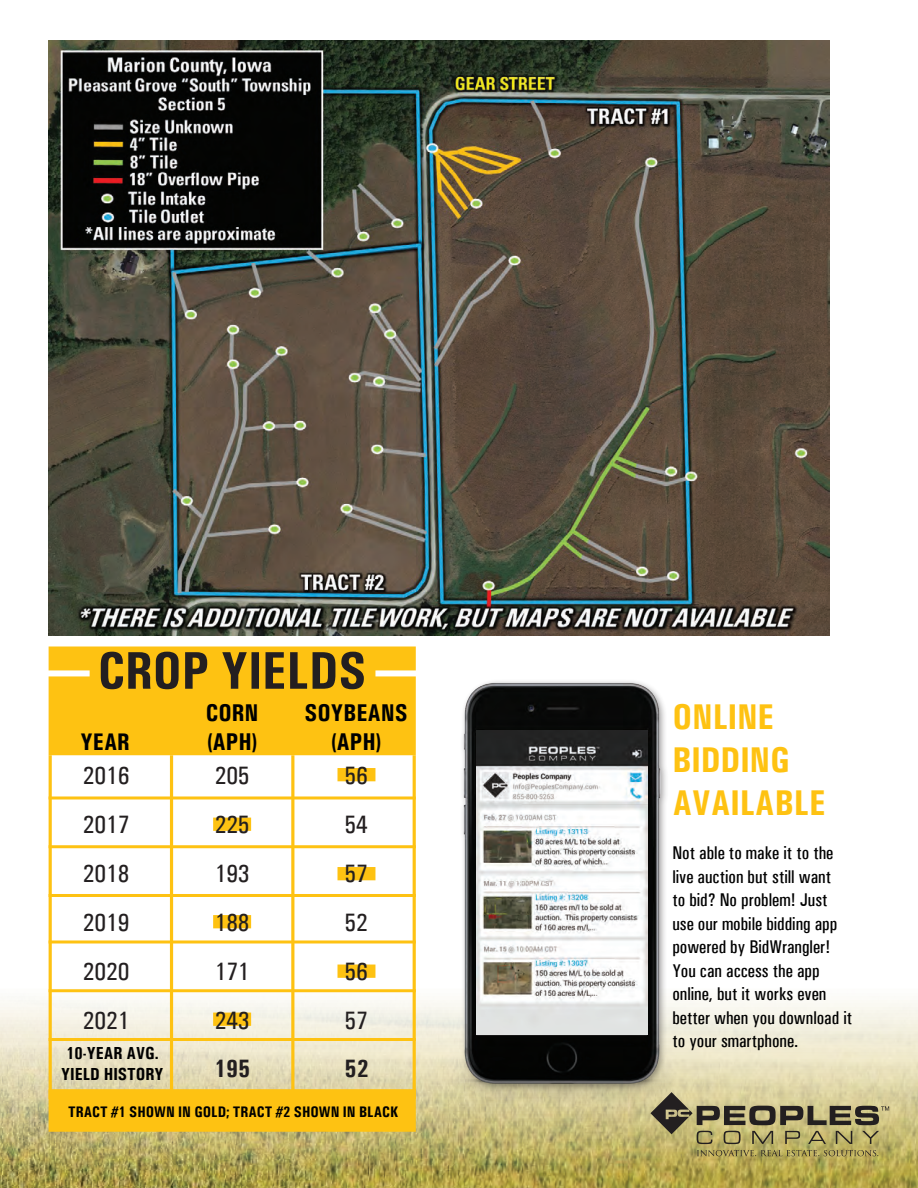
<style>
.page{position:relative;width:918px;height:1188px;background:#fff}
.page>*{position:absolute;margin:0;border:0;box-sizing:border-box;transform-origin:0 0}
.t1{font:700 condensed 53.1px "Univers";color:#231f20}
.t2{font:700 condensed 35.85px "Univers";color:#fec212}
.t3{font:500 condensed 25.2px "Univers";color:#231f20}
.t4{font:700 condensed 25.2px "Univers";color:#231f20}
.t5{font:700 condensed 24.3px "Univers";color:#000}
.t6{font:700 condensed 24px "Univers";color:#000}
.t7{font:500 condensed 18.45px/23.5px "Univers";color:#000}
.t8{font:700 condensed 17.55px/21px "Univers";color:#000}
.t9{font:700 condensed 15.3px "Univers";color:#000}
</style>
<div class="page">
<img style="left:0;top:989px;width:918px;height:199px">
<svg style="left:650px;top:1092px;width:239px;height:52px"></svg>
<svg style="left:697px;top:1150px;width:181px;height:6px"></svg>
<img style="left:49px;top:40px;width:780px;height:596px">
<div style="left:49px;top:646px;width:367px;height:109px;background:#fec212;border:3px solid #fec212"></div>
<hr style="left:170px;top:755px;width:3px;height:344px;background:#fec212">
<hr style="left:291px;top:755px;width:3px;height:344px;background:#fec212">
<hr style="left:49px;top:755px;width:3px;height:344px;background:#fec212">
<hr style="left:413px;top:755px;width:3px;height:344px;background:#fec212">
<hr style="left:49px;top:796px;width:367px;height:3px;background:#fec212">
<hr style="left:49px;top:845px;width:367px;height:3px;background:#fec212">
<hr style="left:49px;top:894px;width:367px;height:3px;background:#fec212">
<div style="left:213px;top:818px;width:38px;height:13px;background:#fec212;border:3px solid #fec212"></div>
<div style="left:338px;top:867px;width:37px;height:13px;background:#fec212"></div>
<hr style="left:49px;top:940px;width:367px;height:3px;background:#fec212">
<hr style="left:49px;top:989px;width:367px;height:3px;background:#fec212">
<div style="left:213px;top:915px;width:38px;height:13px;background:#fec212;border:3px solid #fec212"></div>
<hr style="left:49px;top:1038px;width:367px;height:3px;background:#fec212">
<div style="left:338px;top:768px;width:37px;height:13px;background:#fec212"></div>
<div style="left:213px;top:1013px;width:38px;height:13px;background:#fec212;border:3px solid #fec212"></div>
<div style="left:338px;top:965px;width:37px;height:13px;background:#fec212;border:3px solid #fec212"></div>
<div style="left:49px;top:1089px;width:367px;height:43px;background:#fec212;border:3px solid #fec212"></div>
<div style="left:35px;top:670px;width:55px;height:6px;background:#fff"></div>
<div style="left:375px;top:670px;width:55px;height:6px;background:#fff"></div>
<img style="left:439px;top:681px;width:246px;height:443px">
<img style="left:477px;top:731px;width:171px;height:303px">
<p class="t1" style="left:98px;top:638px;width:270px">CROP YIELDS</p>
<p class="t6" style="left:81px;top:727px;width:51px">YEAR</p>
<p class="t3" style="left:83px;top:761px;width:48px">2016</p>
<p class="t3" style="left:83px;top:810px;width:48px">2017</p>
<p class="t3" style="left:83px;top:858px;width:48px">2018</p>
<p class="t3" style="left:83px;top:907px;width:48px">2019</p>
<p class="t3" style="left:83px;top:956px;width:48px">2020</p>
<p class="t3" style="left:83px;top:1005px;width:48px">2021</p>
<p class="t5" style="left:206px;top:698px;width:54px">CORN</p>
<p class="t5" style="left:207px;top:727px;width:52px">(APH)</p>
<p class="t3" style="left:215px;top:761px;width:36px">205</p>
<p class="t3" style="left:215px;top:810px;width:36px">225</p>
<p class="t3" style="left:215px;top:858px;width:36px">193</p>
<p class="t3" style="left:215px;top:907px;width:36px">188</p>
<p class="t3" style="left:215px;top:956px;width:36px">171</p>
<p class="t3" style="left:215px;top:1005px;width:36px">243</p>
<p class="t5" style="left:304px;top:698px;width:105px">SOYBEANS</p>
<p class="t5" style="left:331px;top:727px;width:52px">(APH)</p>
<p class="t3" style="left:345px;top:761px;width:25px">56</p>
<p class="t3" style="left:345px;top:810px;width:25px">54</p>
<p class="t3" style="left:345px;top:858px;width:25px">57</p>
<p class="t3" style="left:345px;top:907px;width:25px">52</p>
<p class="t3" style="left:345px;top:956px;width:25px">56</p>
<p class="t3" style="left:345px;top:1005px;width:25px">57</p>
<p class="t8" style="left:61px;top:1043px;width:104px">10-YEAR AVG.<br>YIELD HISTORY</p>
<p class="t4" style="left:214px;top:1053px;width:38px">195</p>
<p class="t4" style="left:345px;top:1053px;width:26px">52</p>
<p class="t9" style="left:68px;top:1102px;width:331px">TRACT #1 SHOWN IN GOLD; TRACT #2 SHOWN IN BLACK</p>
<p class="t2" style="left:672px;top:696px;width:103px">ONLINE</p>
<p class="t2" style="left:672px;top:739px;width:119px">BIDDING</p>
<p class="t2" style="left:672px;top:782px;width:155px">AVAILABLE</p>
<p class="t7" style="left:672px;top:841px;width:181px">Not able to make it to the live auction but still want<br>to bid? No problem! Just use our mobile bidding app powered by BidWrangler!<br>You can access the app online, but it works even better when you download it to your smartphone.</p>
</div>
